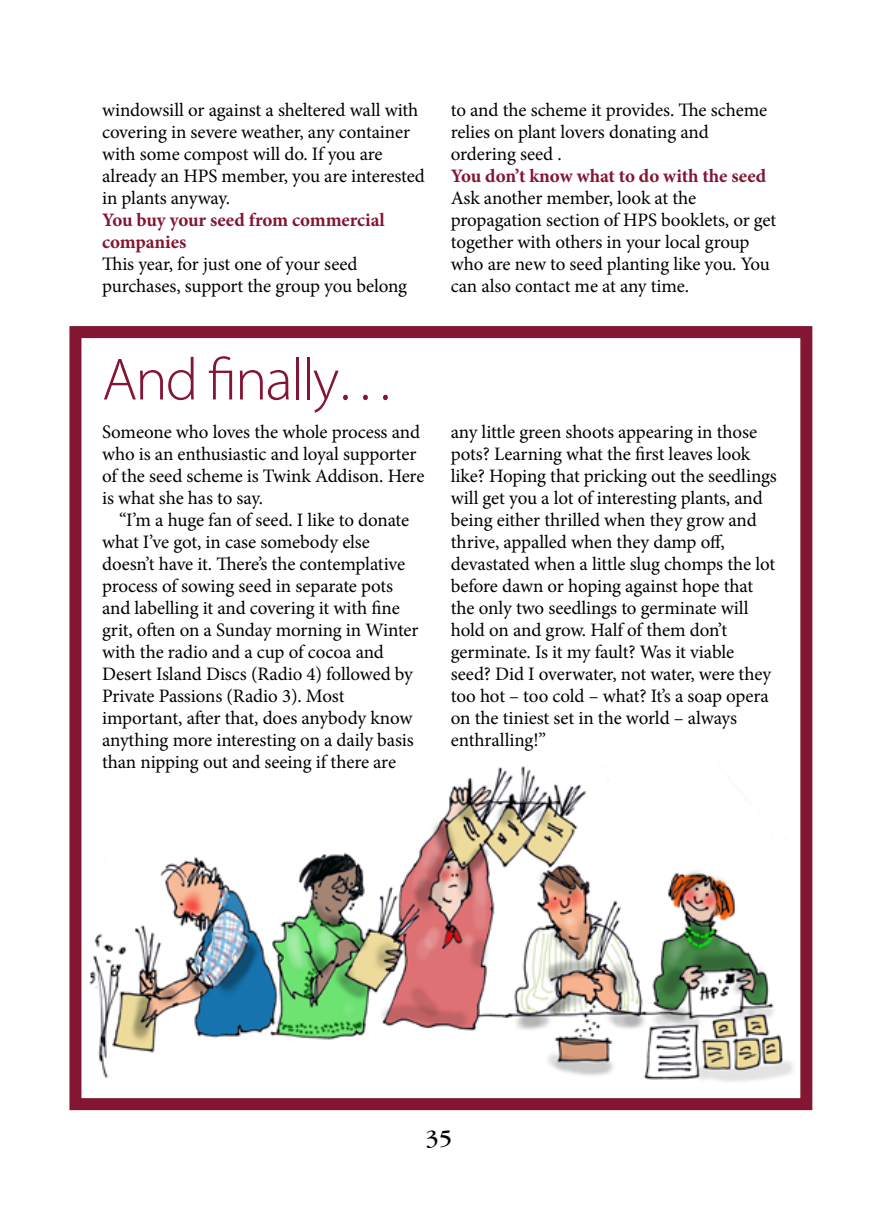
<style>
.page{position:relative;width:879px;height:1225px;background:#fff}
.page>*{position:absolute;margin:0;border:0;box-sizing:border-box;transform-origin:0 0}
.crossheads_14pt_gree{font:300 60px "Myriad Pro";letter-spacing:-.03em;color:#821633}
.t1{font:24px "Garamond IT Cby BT";color:#000}
.text{font:19px/22px "Minion Pro";letter-spacing:-.01em;color:#000}
.text-2{font:700 19px/22px "Minion Pro";letter-spacing:-.005em;color:#821633}
</style>
<div class="page">
<img style="left:89px;top:747px;width:724px;height:337px">
<div style="left:69px;top:326px;width:743px;height:784px;border:12px solid #821633"></div>
<p class="text" style="left:102px;top:99px;width:324px">windowsill or against a sheltered wall with covering in severe weather, any container with some compost will do. If you are already an HPS member, you are interested in plants anyway.</p>
<p class="text-2" style="left:102px;top:209px;width:284px">You buy your seed from commercial companies</p>
<p class="text" style="left:102px;top:253px;width:307px">This year, for just one of your seed purchases, support the group you belong</p>
<p class="crossheads_14pt_gree" style="left:102px;top:343px;width:295px">And finally…</p>
<p class="text" style="left:102px;top:421px;width:324px">Someone who loves the whole process and who is an enthusiastic and loyal supporter of the seed scheme is Twink Addison. Here is what she has to say.</p>
<p class="text" style="left:102px;top:509px;width:318px;text-indent:17px">“I’m a huge fan of seed. I like to donate what I’ve got, in case somebody else doesn’t have it. There’s the contemplative process of sowing seed in separate pots and labelling it and covering it with fine grit, often on a Sunday morning in Winter with the radio and a cup of cocoa and Desert Island Discs (Radio 4) followed by Private Passions (Radio 3). Most important, after that, does anybody know anything more interesting on a daily basis than nipping out and seeing if there are</p>
<p class="text" style="left:451px;top:99px;width:318px">to and the scheme it provides. The scheme relies on plant lovers donating and ordering seed .</p>
<p class="text-2" style="left:451px;top:165px;width:317px">You don’t know what to do with the seed</p>
<p class="text" style="left:451px;top:187px;width:327px">Ask another member, look at the propagation section of HPS booklets, or get together with others in your local group who are new to seed planting like you. You can also contact me at any time.</p>
<p class="text" style="left:451px;top:421px;width:328px">any little green shoots appearing in those pots? Learning what the first leaves look like? Hoping that pricking out the seedlings will get you a lot of interesting plants, and being either thrilled when they grow and thrive, appalled when they damp off, devastated when a little slug chomps the lot before dawn or hoping against hope that the only two seedlings to germinate will hold on and grow. Half of them don’t germinate. Is it my fault? Was it viable seed? Did I overwater, not water, were they too hot – too cold – what? It’s a soap opera on the tiniest set in the world – always enthralling!”</p>
<p class="t1" style="left:426px;top:1124px;width:28px">35</p>
</div>
